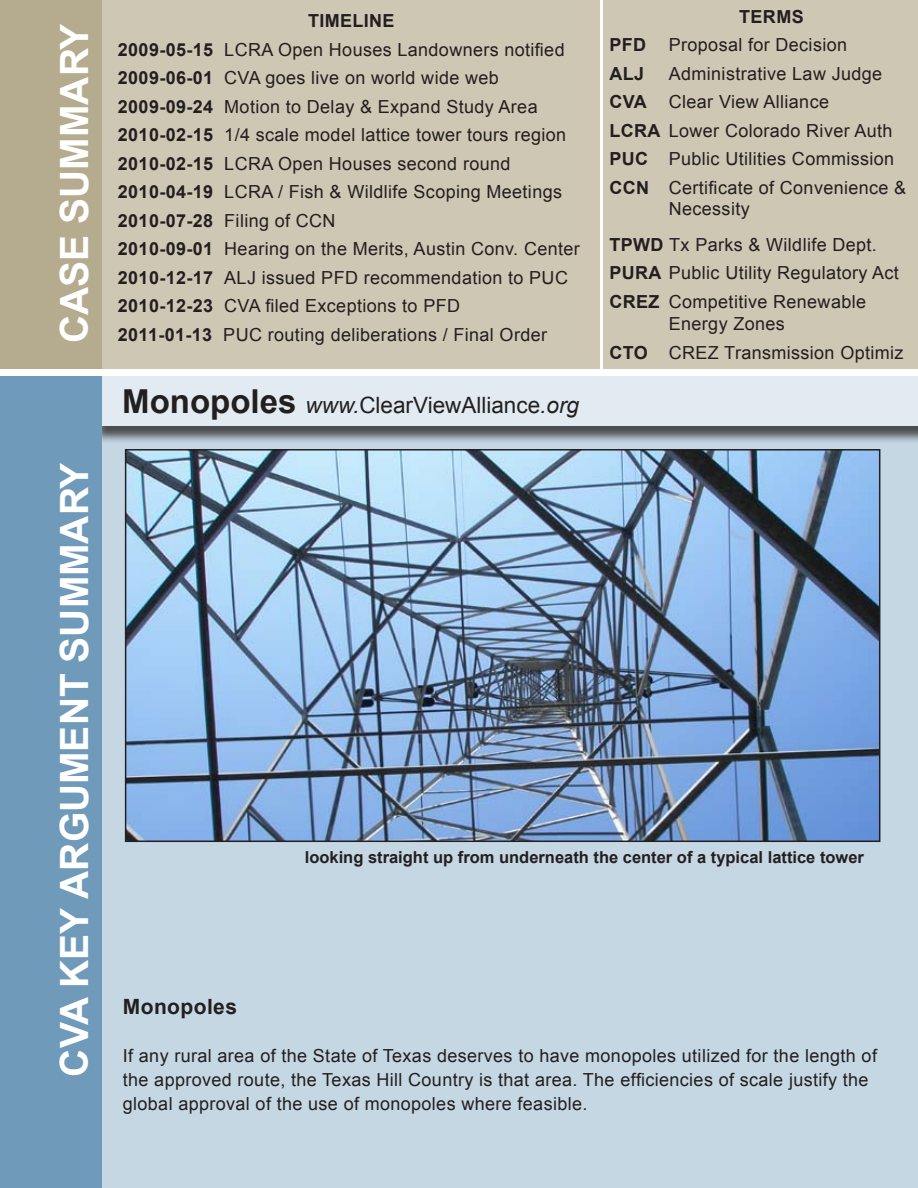
<style>
.page{position:relative;width:918px;height:1188px;background:#fff}
.page>*{position:absolute;margin:0;border:0;box-sizing:border-box;transform-origin:0 0}
.t1{font:700 39px "Arial";color:#fff}
.t2{font:22.5px "Arial";color:#231f20}
.t3{font:700 21px "Arial";letter-spacing:.02em;color:#231f20}
.t4{font:18px/28.5px "Arial";letter-spacing:.02em;color:#231f20}
.t5{font:700 18px "Arial";letter-spacing:.02em;color:#231f20}
.t6{font:700 16.5px "Arial";color:#231f20}
.s1{font-weight:700}
.s2{font-weight:700;font-size:33px}
.s3{font-style:italic}
</style>
<div class="page">
<div style="left:98px;top:376px;width:820px;height:812px;background:#c5d7e3"></div>
<div style="left:91px;top:379px;width:827px;height:65px;background:#231f20;opacity:.75"></div>
<div style="left:89px;top:376px;width:829px;height:50px;background:#e2ebf1"></div>
<div style="left:0;top:376px;width:102px;height:812px;background:#6f9aba"></div>
<img style="left:128px;top:452px;width:749px;height:387px">
<div style="left:125px;top:449px;width:755px;height:393px;border:2px solid #231f20"></div>
<div style="left:93px;top:0;width:506px;height:369px;background:#cec7b4"></div>
<div style="left:0;top:0;width:102px;height:369px;background:#b5ab8e"></div>
<div style="left:603px;top:0;width:315px;height:369px;background:#cec7b4"></div>
<h1 class="t1" style="left:49px;top:343px;width:321px;rotate:-90deg">Case Summary</h1>
<h1 class="t1" style="left:49px;top:1077px;width:615px;rotate:-90deg">CVA Key Argument summary</h1>
<p class="t4" style="left:118px;top:7px;width:463px;text-indent:190px"><span class="s1">TIMELINE<br>2009-05-15</span> LCRA Open Houses Landowners notified <span class="s1">2009-06-01</span> CVA goes live on world wide web <span class="s1">2009-09-24</span> Motion to Delay &amp; Expand Study Area <span class="s1">2010-02-15</span> 1/4 scale model lattice tower tours region <span class="s1">2010-02-15</span> LCRA Open Houses second round <span class="s1">2010-04-19</span> LCRA / Fish &amp; Wildlife Scoping Meetings <span class="s1">2010-07-28</span> Filing of CCN<br><span class="s1">2010-09-01</span> Hearing on the Merits, Austin Conv. Center <span class="s1">2010-12-17</span> ALJ issued PFD recommendation to PUC <span class="s1">2010-12-23</span> CVA filed Exceptions to PFD<br><span class="s1">2011-01-13</span> PUC routing deliberations / Final Order</p>
<p class="t2" style="left:122px;top:390px;width:458px"><span class="s2">Monopoles</span> <span class="s3">www.</span>ClearViewAlliance<span class="s3">.org</span></p>
<p class="t5" style="left:739px;top:5px;width:14px">TER</p>
<p class="t5" style="left:776px;top:5px;width:27px">MS</p>
<p class="t5" style="left:609px;top:33px;width:38px">PFD</p>
<p class="t4" style="left:669px;top:31px;width:180px">Proposal for Decision</p>
<p class="t5" style="left:609px;top:62px;width:36px">ALJ</p>
<p class="t4" style="left:609px;top:59px;width:286px;text-indent:59px">Administrative Law Judge<br><span class="s1">CVA</span> Clear View Alliance<br><span class="s1">LCRA</span> Lower Colorado River Auth<br><span class="s1">PUC</span> Public Utilities Commission<br><span class="s1">CCN</span></p>
<p class="t4" style="left:669px;top:177px;width:239px;line-height:21px">Certificate of Convenience &amp;<br>Necessity</p>
<p class="t4" style="left:609px;top:230px;width:291px"><span class="s1">TPWD</span> Tx Parks &amp; Wildlife Dept.<br><span class="s1">PURA</span> Public Utility Regulatory Act<br><span class="s1">CREZ</span> Competitive Renewable</p>
<p class="t4" style="left:609px;top:310px;width:296px;text-indent:59px">Energy Zones<br><span class="s1">CTO</span> CREZ Transmission Optimiz</p>
<p class="t6" style="left:305px;top:846px;width:561px">looking straight up from underneath the center of a typical lattice tower</p>
<p class="t3" style="left:123px;top:993px;width:116px">Monopoles</p>
<p class="t4" style="left:123px;top:1044px;width:756px;line-height:24px">If any rural area of the State of Texas deserves to have monopoles utilized for the length of the approved route, the Texas Hill Country is that area. The efficiencies of scale justify the global approval of the use of monopoles where feasible.</p>
</div>
